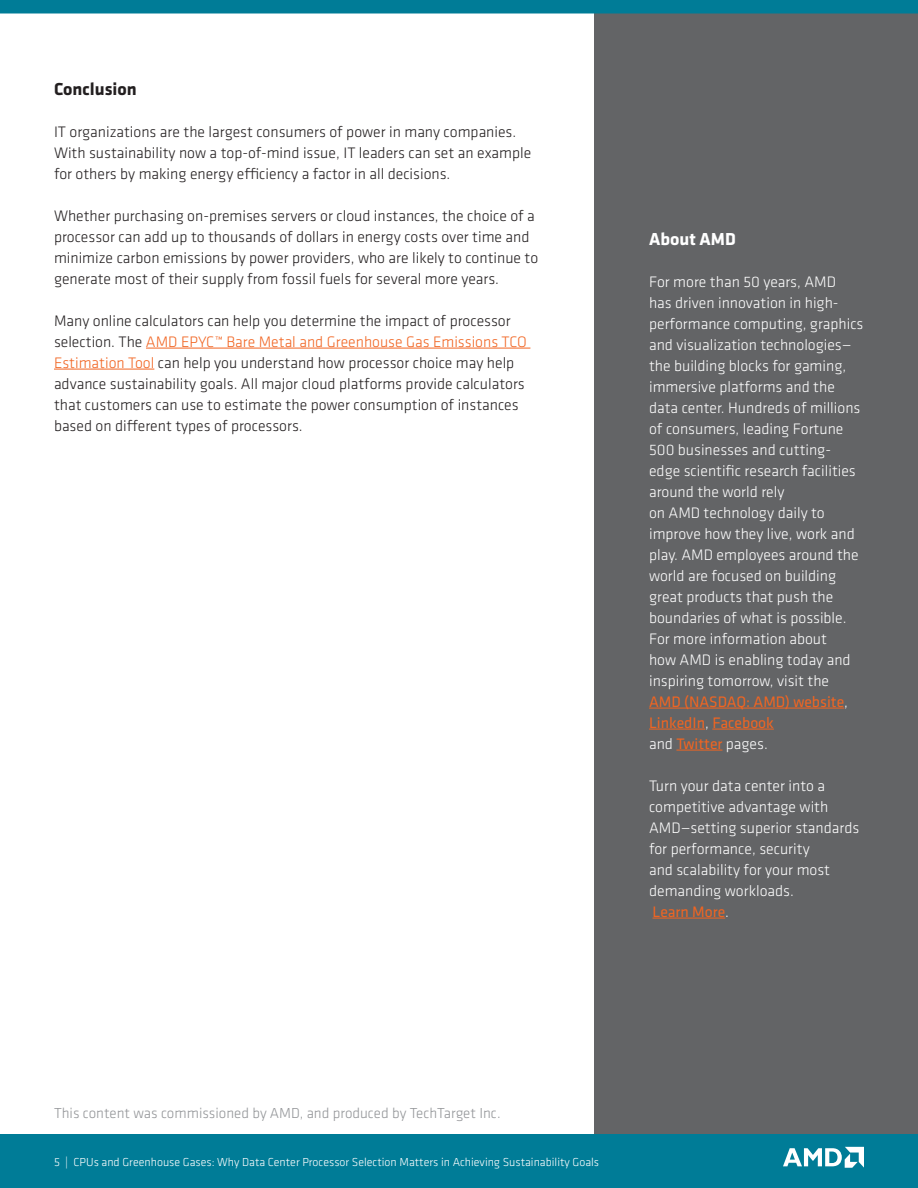
<style>
.page{position:relative;width:918px;height:1188px;background:#fff}
.page>*{position:absolute;margin:0;border:0;box-sizing:border-box;transform-origin:0 0}
.t1{font:700 18px "Klavika";color:#231f20}
.t2{font:700 18px "Klavika";color:#fff}
.t3{font:300 15.75px/21px "Klavika";color:#231f20}
.t4{font:300 15.75px/21px "Klavika";color:#fff}
.t5{font:300 15px "Klavika";color:#939598}
.t6{font:300 12px "Klavika";color:#fff}
.s1{color:#f16421}
.s2{font-weight:400;color:#f16421}
</style>
<div class="page">
<div style="left:594px;top:0;width:324px;height:1188px;background:#636466"></div>
<hr style="left:649px;top:708px;width:195px;height:1px;background:#f16421">
<hr style="left:649px;top:729px;width:56px;height:1px;background:#f16421">
<hr style="left:712px;top:729px;width:62px;height:1px;background:#f16421">
<hr style="left:676px;top:750px;width:46px;height:1px;background:#f16421">
<hr style="left:653px;top:918px;width:72px;height:1px;background:#f16421">
<svg style="left:0;top:0;width:918px;height:14px;background:#077e98"></svg>
<div style="left:0;top:1134px;width:918px;height:54px;background:#007c97"></div>
<hr style="left:146px;top:348px;width:384px;height:1px;background:#f16421">
<hr style="left:54px;top:369px;width:100px;height:1px;background:#f16421">
<svg style="left:783px;top:1147px;width:81px;height:21px;background:#79bac8"></svg>
<p class="t1" style="left:54px;top:76px;width:84px">Conclusion</p>
<p class="t3" style="left:54px;top:121px;width:479px">IT organizations are the largest consumers of power in many companies.<br>With sustainability now a top-of-mind issue, IT leaders can set an example for others by making energy efficiency a factor in all decisions.</p>
<p class="t3" style="left:54px;top:205px;width:486px">Whether purchasing on-premises servers or cloud instances, the choice of a processor can add up to thousands of dollars in energy costs over time and minimize carbon emissions by power providers, who are likely to continue to generate most of their supply from fossil fuels for several more years.</p>
<p class="t3" style="left:54px;top:310px;width:474px">Many online calculators can help you determine the impact of processor selection. The <span class="s1">AMD EPYC™ Bare Metal and Greenhouse Gas Emissions TCO Estimation Tool</span> can help you understand how processor choice may help advance sustainability goals. All major cloud platforms provide calculators that customers can use to estimate the power consumption of instances based on different types of processors.</p>
<p class="t2" style="left:649px;top:226px;width:88px">About AMD</p>
<p class="t4" style="left:649px;top:271px;width:216px">For more than 50 years, AMD<br>has driven innovation in high&shy;performance computing, graphics and visualization technologies— the building blocks for gaming, immersive platforms and the data center. Hundreds of millions of consumers, leading Fortune<br>500 businesses and cutting&shy;edge scientific research facilities around the world rely<br>on AMD technology daily to improve how they live, work and play. AMD employees around the world are focused on building great products that push the boundaries of what is possible.<br>For more information about<br>how AMD is enabling today and inspiring tomorrow, visit the<br><span class="s2">AMD (NASDAQ: AMD) website</span>,<br><span class="s2">LinkedIn</span>, <span class="s2">Facebook<br></span>and <span class="s2">Twitter</span> pages.</p>
<p class="t4" style="left:649px;top:775px;width:212px">Turn your data center into a competitive advantage with<br>AMD—setting superior standards for performance, security<br>and scalability for your most demanding workloads.<br><span class="s2">Learn More</span>.</p>
<p class="t5" style="left:54px;top:1104px;width:448px">This content was commissioned by AMD, and produced by TechTarget Inc.</p>
<p class="t6" style="left:54px;top:1154px;width:547px">5 | CPUs and Greenhouse Gases: Why Data Center Processor Selection Matters in Achieving Sustainability Goals</p>
</div>
